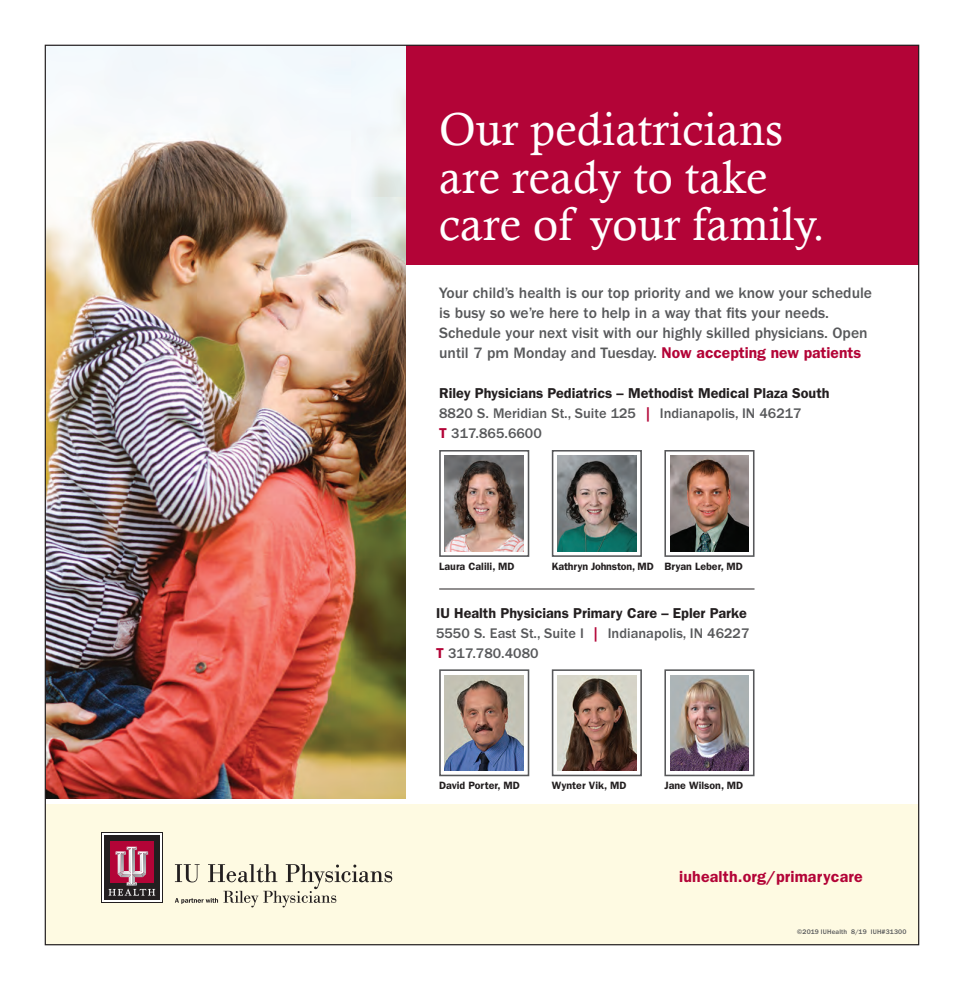
<style>
.page{position:relative;width:964px;height:990px;background:#fff}
.page>*{position:absolute;margin:0;border:0;box-sizing:border-box;transform-origin:0 0}
.t1{font:46.25px/47.5px "Calisto";letter-spacing:.005em;color:#fff}
.t2{font:600 16px "ITC Franklin Gothic Std";letter-spacing:.01em;color:#b30437}
.t3{font:500 15.62px/20px "ITC Franklin Gothic Std";color:#57585a}
.t4{font:500 14.38px/20px "ITC Franklin Gothic Std";color:#57585a}
.t5{font:600 10.62px "ITC Franklin Gothic Std";color:#231f20}
.t6{font:500 6.88px "ITC Franklin Gothic Std";letter-spacing:.02em;color:#57585a}
.s1{font-weight:600;color:#b30437}
.s2{font-weight:600;color:#231f20}
.s3{color:#b30437}
</style>
<div class="page">
<div style="left:45px;top:804px;width:873px;height:141px;background:#fefae2"></div>
<div style="left:405px;top:45px;width:513px;height:219px;background:#b30437"></div>
<svg style="left:444px;top:455px;width:80px;height:97px"></svg>
<div style="left:439px;top:450px;width:90px;height:107px;border:2px solid #57585a"></div>
<svg style="left:557px;top:455px;width:80px;height:97px"></svg>
<div style="left:551px;top:450px;width:90px;height:107px;border:2px solid #57585a"></div>
<svg style="left:670px;top:455px;width:79px;height:97px"></svg>
<div style="left:664px;top:450px;width:90px;height:107px;border:2px solid #57585a"></div>
<img style="left:444px;top:456px;width:79px;height:95px">
<img style="left:557px;top:456px;width:79px;height:95px">
<img style="left:670px;top:456px;width:78px;height:95px">
<div style="left:439px;top:669px;width:90px;height:107px;border:2px solid #57585a"></div>
<div style="left:551px;top:669px;width:90px;height:107px;border:2px solid #57585a"></div>
<div style="left:664px;top:669px;width:90px;height:107px;border:2px solid #57585a"></div>
<img style="left:444px;top:675px;width:79px;height:96px">
<img style="left:557px;top:675px;width:79px;height:96px">
<img style="left:670px;top:675px;width:78px;height:96px">
<svg style="left:175px;top:864px;width:217px;height:43px"></svg>
<svg style="left:101px;top:832px;width:61px;height:71px"></svg>
<svg style="left:102px;top:833px;width:59px;height:69px"></svg>
<div style="left:104px;top:835px;width:55px;height:65px;background:#231f20"></div>
<div style="left:110px;top:841px;width:44px;height:41px;background:#b30437"></div>
<svg style="left:108px;top:847px;width:47px;height:49px"></svg>
<img style="left:47px;top:47px;width:358px;height:752px">
<hr style="left:439px;top:589px;width:315px;height:1px;background:#231f20">
<p class="t1" style="left:439px;top:105px;width:387px">Our pediatricians are ready to take care of your family.</p>
<p class="t3" style="left:439px;top:283px;width:434px">Your child’s health is our top priority and we know your schedule is busy so we’re here to help in a way that fits your needs.<br>Schedule your next visit with our highly skilled physicians. Open until 7 pm Monday and Tuesday. <span class="s1">Now accepting new patients</span></p>
<p class="t4" style="left:439px;top:383px;width:391px"><span class="s2">Riley Physicians Pediatrics – Methodist Medical Plaza South<br></span>8820 S. Meridian St., Suite 125 <span class="s3">|</span> Indianapolis, IN 46217<br><span class="s1">T</span> 317.865.6600</p>
<p class="t5" style="left:439px;top:560px;width:77px">Laura Calili, MD</p>
<p class="t5" style="left:551px;top:560px;width:192px">Kathryn Johnston, MD Bryan Leber, MD</p>
<p class="t4" style="left:436px;top:604px;width:315px"><span class="s2">IU Health Physicians Primary Care – Epler Parke<br></span>5550 S. East St., Suite I <span class="s3">|</span> Indianapolis, IN 46227<br><span class="s1">T</span> 317.780.4080</p>
<p class="t5" style="left:439px;top:779px;width:82px">David Porter, MD</p>
<p class="t5" style="left:551px;top:779px;width:76px">Wynter Vik, MD</p>
<p class="t5" style="left:664px;top:779px;width:80px">Jane Wilson, MD</p>
<p class="t2" style="left:678px;top:867px;width:185px">iuhealth.org/primarycare</p>
<p class="t6" style="left:796px;top:928px;width:111px">©2019 IUHealth 8/19 IUH#31300</p>
</div>
